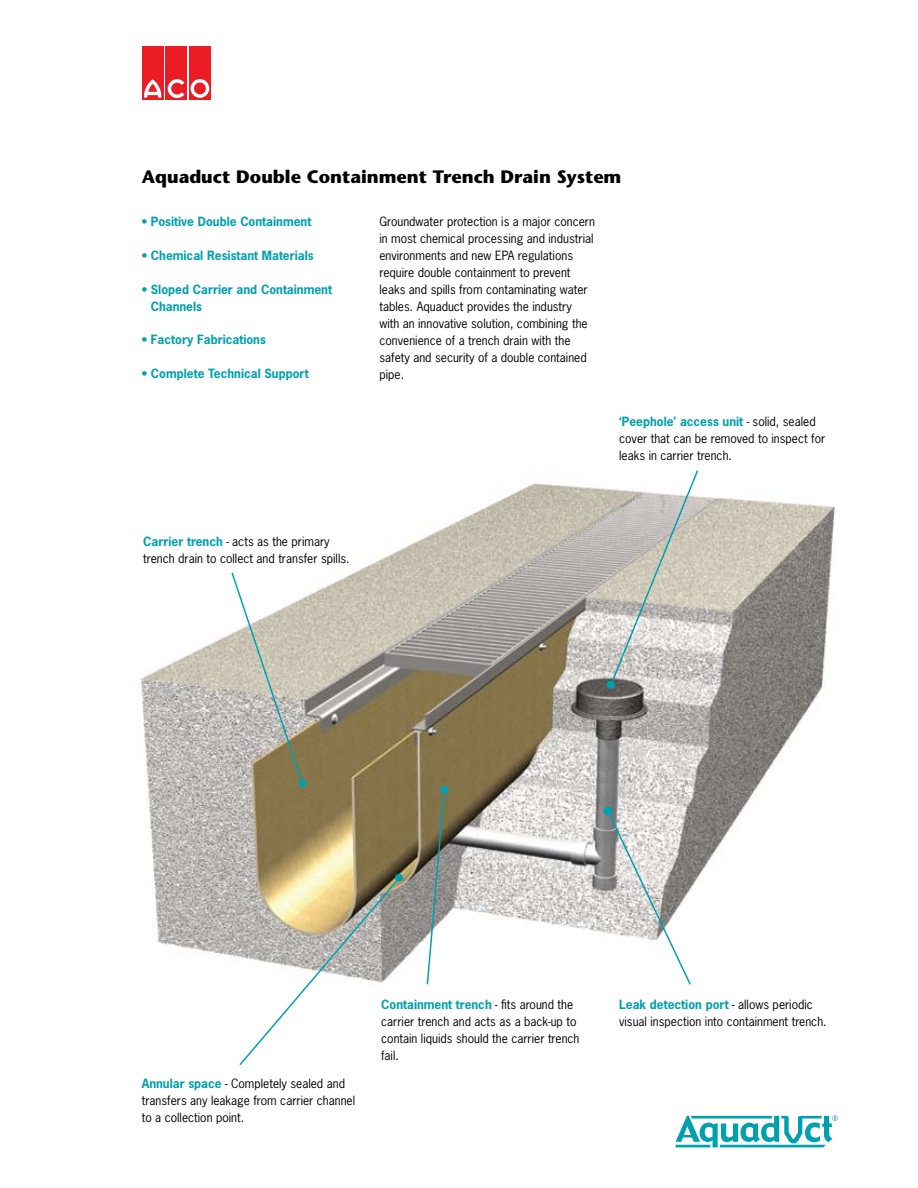
<style>
.page{position:relative;width:918px;height:1188px;background:#fff}
.page>*{position:absolute;margin:0;border:0;box-sizing:border-box;transform-origin:0 0}
.t1{font:700 18px "Stone Sans";color:#000}
.t2{font:12px/17px "News Gothic";color:#000}
.t3{font:700 12px/17px "News Gothic";color:#00a0af}
.s1{font-weight:700;color:#00a0af}
</style>
<div class="page">
<img style="left:138px;top:482px;width:697px;height:481px">
<div style="left:440px;top:786px;width:8px;height:8px;background:#00a0af;border-radius:50%"></div>
<svg style="left:426px;top:789px;width:20px;height:196px"></svg>
<svg style="left:299px;top:779px;width:8px;height:8px"></svg>
<svg style="left:230px;top:571px;width:74px;height:215px"></svg>
<div style="left:604px;top:807px;width:8px;height:8px;background:#00a0af;border-radius:50%"></div>
<div style="left:604px;top:807px;width:8px;height:8px;border:1px solid #00a0af;border-radius:50%"></div>
<svg style="left:606px;top:810px;width:86px;height:175px"></svg>
<svg style="left:607px;top:681px;width:8px;height:8px"></svg>
<svg style="left:609px;top:470px;width:90px;height:218px;background:#cccbc5"></svg>
<div style="left:142px;top:46px;width:22px;height:54px;background:#ed1c24"></div>
<div style="left:165px;top:46px;width:22px;height:54px;background:#ed1c24"></div>
<div style="left:189px;top:46px;width:22px;height:54px;background:#ed1c24"></div>
<svg style="left:191px;top:79px;width:18px;height:19px"></svg>
<svg style="left:144px;top:79px;width:40px;height:19px"></svg>
<svg style="left:676px;top:1115px;width:162px;height:32px"></svg>
<svg style="left:238px;top:875px;width:164px;height:190px"></svg>
<h1 class="t1" style="left:142px;top:166px;width:481px">Aquaduct Double Containment Trench Drain System</h1>
<p class="t3" style="left:142px;top:212px;width:171px">• Positive Double Containment</p>
<p class="t3" style="left:142px;top:246px;width:173px">• Chemical Resistant Materials</p>
<p class="t3" style="left:151px;top:280px;width:183px;text-indent:-9px">• Sloped Carrier and Containment<br>Channels</p>
<p class="t3" style="left:142px;top:331px;width:126px">• Factory Fabrications</p>
<p class="t3" style="left:142px;top:365px;width:169px">• Complete Technical Support</p>
<p class="t2" style="left:380px;top:213px;width:217px">Groundwater protection is a major concern in most chemical processing and industrial environments and new EPA regulations require double containment to prevent leaks and spills from contaminating water tables. Aquaduct provides the industry<br>with an innovative solution, combining the convenience of a trench drain with the safety and security of a double contained pipe.</p>
<p class="t2" style="left:143px;top:532px;width:208px"><span class="s1">Carrier trench</span> - acts as the primary trench drain to collect and transfer spills.</p>
<p class="t2" style="left:619px;top:413px;width:208px"><span class="s1">‘Peephole’ access unit</span> - solid, sealed cover that can be removed to inspect for leaks in carrier trench.</p>
<p class="t2" style="left:142px;top:1075px;width:215px"><span class="s1">Annular space</span> - Completely sealed and transfers any leakage from carrier channel to a collection point.</p>
<p class="t2" style="left:381px;top:996px;width:200px"><span class="s1">Containment trench</span> - fits around the carrier trench and acts as a back-up to contain liquids should the carrier trench fail.</p>
<p class="t2" style="left:619px;top:995px;width:209px"><span class="s1">Leak detection port</span> - allows periodic visual inspection into containment trench.</p>
</div>
